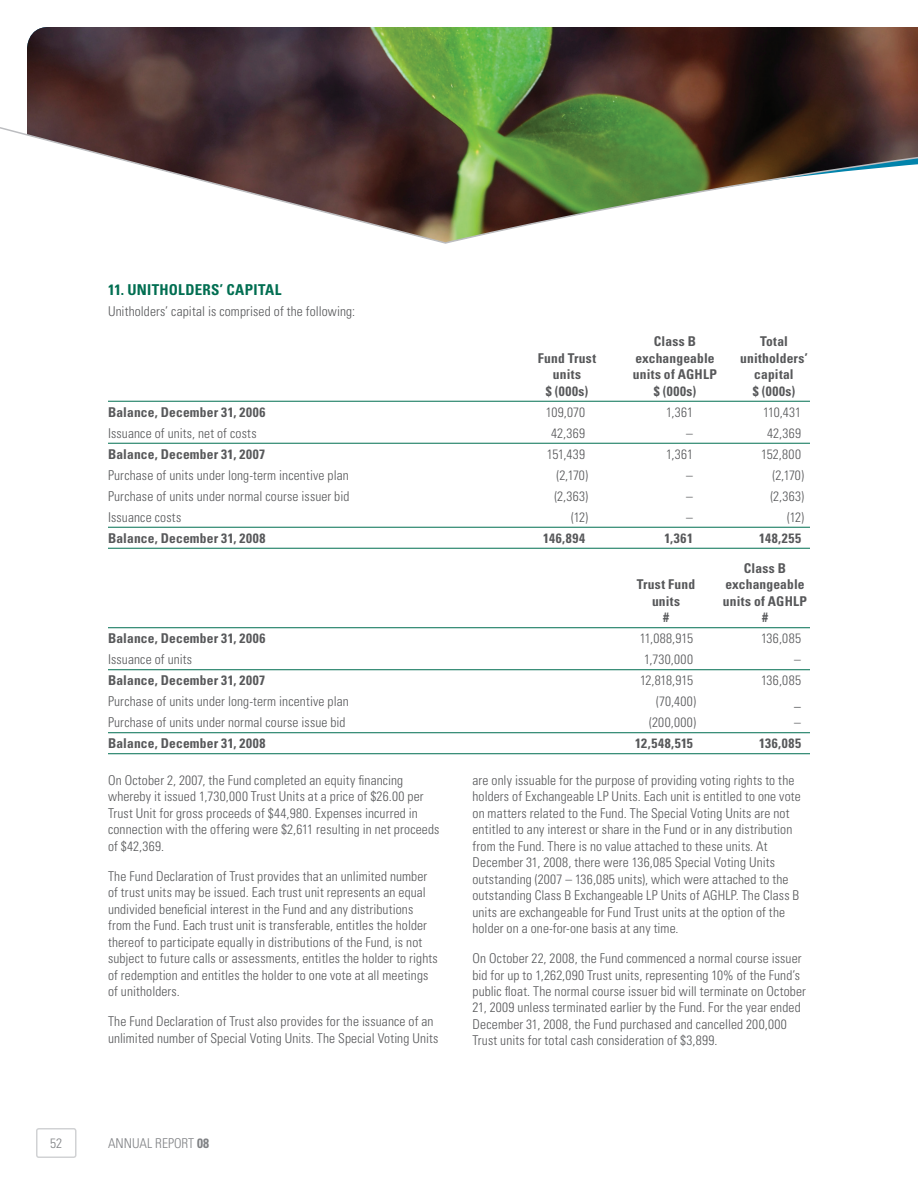
<style>
.page{position:relative;width:918px;height:1188px;background:#fff}
.page>*{position:absolute;margin:0;border:0;box-sizing:border-box;transform-origin:0 0}
.t1{font:700 condensed 15px "Univers";letter-spacing:.02em;color:#006e51}
.t2{font:300 condensed 13.5px/16.5px "Univers";letter-spacing:.01em;color:#57585a}
.t3{font:700 condensed 13.5px "Univers";letter-spacing:.015em;color:#57585a}
.t4{font:300 condensed 13.5px "Univers";color:#808285}
.s1{font-weight:700}
</style>
<div class="page">
<svg style="left:0;top:27px;width:657px;height:217px"></svg>
<div style="left:36px;top:1128px;width:41px;height:30px;border:2px solid #d1d2d4;border-radius:2px"></div>
<svg style="left:657px;top:27px;width:261px;height:173px"></svg>
<hr style="left:108px;top:401px;width:702px;height:1px;background:#006e51">
<hr style="left:108px;top:443px;width:702px;height:1px;background:#006e51">
<hr style="left:108px;top:527px;width:702px;height:1px;background:#006e51">
<hr style="left:108px;top:548px;width:702px;height:1px;background:#006e51">
<hr style="left:108px;top:627px;width:702px;height:1px;background:#006e51">
<hr style="left:108px;top:669px;width:702px;height:1px;background:#006e51">
<hr style="left:108px;top:732px;width:702px;height:1px;background:#006e51">
<hr style="left:108px;top:753px;width:702px;height:1px;background:#006e51">
<p class="t1" style="left:108px;top:281px;width:175px">11. UNITHOLDERS’ CAPITAL</p>
<p class="t2" style="left:108px;top:303px;width:249px">Unitholders’ capital is comprised of the following:</p>
<p class="t3" style="left:654px;top:333px;width:44px">Class B</p>
<p class="t3" style="left:760px;top:333px;width:29px">Total</p>
<p class="t3" style="left:538px;top:350px;width:60px">Fund Trust</p>
<p class="t3" style="left:635px;top:350px;width:81px">exchangeable</p>
<p class="t3" style="left:740px;top:350px;width:69px">unitholders’</p>
<p class="t3" style="left:553px;top:366px;width:30px">units</p>
<p class="t3" style="left:633px;top:366px;width:86px">units of AGHLP</p>
<p class="t3" style="left:754px;top:366px;width:41px">capital</p>
<p class="t3" style="left:546px;top:383px;width:44px">$ (000s)</p>
<p class="t3" style="left:654px;top:383px;width:44px">$ (000s)</p>
<p class="t3" style="left:753px;top:383px;width:44px">$ (000s)</p>
<p class="t3" style="left:108px;top:404px;width:159px">Balance, December 31, 2006</p>
<p class="t2" style="left:546px;top:403px;width:41px">109,070</p>
<p class="t2" style="left:666px;top:403px;width:28px">1,361</p>
<p class="t2" style="left:763px;top:403px;width:39px">110,431</p>
<p class="t2" style="left:108px;top:424px;width:150px">Issuance of units, net of costs</p>
<p class="t2" style="left:551px;top:424px;width:35px">42,369</p>
<p class="t2" style="left:686px;top:424px;width:8px">–</p>
<p class="t2" style="left:767px;top:424px;width:35px">42,369</p>
<p class="t3" style="left:108px;top:446px;width:159px">Balance, December 31, 2007</p>
<p class="t2" style="left:547px;top:445px;width:40px">151,439</p>
<p class="t2" style="left:666px;top:445px;width:28px">1,361</p>
<p class="t2" style="left:761px;top:445px;width:41px">152,800</p>
<p class="t2" style="left:108px;top:466px;width:242px">Purchase of units under long-term incentive plan</p>
<p class="t2" style="left:557px;top:466px;width:33px">(2,170)</p>
<p class="t2" style="left:686px;top:466px;width:8px">–</p>
<p class="t2" style="left:773px;top:466px;width:33px">(2,170)</p>
<p class="t2" style="left:108px;top:487px;width:243px">Purchase of units under normal course issuer bid</p>
<p class="t2" style="left:554px;top:487px;width:35px">(2,363)</p>
<p class="t2" style="left:686px;top:487px;width:8px">–</p>
<p class="t2" style="left:770px;top:487px;width:35px">(2,363)</p>
<p class="t2" style="left:108px;top:508px;width:75px">Issuance costs</p>
<p class="t2" style="left:571px;top:508px;width:18px">(12)</p>
<p class="t2" style="left:686px;top:508px;width:8px">–</p>
<p class="t2" style="left:787px;top:508px;width:18px">(12)</p>
<p class="t3" style="left:108px;top:530px;width:159px">Balance, December 31, 2008</p>
<p class="t3" style="left:543px;top:530px;width:43px">146,894</p>
<p class="t3" style="left:664px;top:530px;width:30px">1,361</p>
<p class="t3" style="left:759px;top:530px;width:43px">148,255</p>
<p class="t3" style="left:744px;top:560px;width:44px">Class B</p>
<p class="t3" style="left:637px;top:576px;width:60px">Trust Fund</p>
<p class="t3" style="left:725px;top:576px;width:81px">exchangeable</p>
<p class="t3" style="left:652px;top:593px;width:30px">units</p>
<p class="t3" style="left:723px;top:593px;width:86px">units of AGHLP</p>
<p class="t3" style="left:663px;top:609px;width:7px">#</p>
<p class="t3" style="left:762px;top:609px;width:7px">#</p>
<p class="t3" style="left:108px;top:630px;width:159px">Balance, December 31, 2006</p>
<p class="t2" style="left:640px;top:630px;width:55px">11,088,915</p>
<p class="t2" style="left:761px;top:630px;width:41px">136,085</p>
<p class="t2" style="left:108px;top:651px;width:86px">Issuance of units</p>
<p class="t2" style="left:644px;top:651px;width:50px">1,730,000</p>
<p class="t2" style="left:794px;top:651px;width:8px">–</p>
<p class="t3" style="left:108px;top:672px;width:159px">Balance, December 31, 2007</p>
<p class="t2" style="left:640px;top:672px;width:54px">12,818,915</p>
<p class="t2" style="left:761px;top:672px;width:41px">136,085</p>
<p class="t2" style="left:108px;top:693px;width:242px">Purchase of units under long-term incentive plan</p>
<p class="t2" style="left:656px;top:693px;width:41px">(70,400)</p>
<p class="t2" style="left:794px;top:693px;width:8px">_</p>
<p class="t2" style="left:108px;top:714px;width:239px">Purchase of units under normal course issue bid</p>
<p class="t2" style="left:649px;top:714px;width:48px">(200,000)</p>
<p class="t2" style="left:794px;top:714px;width:8px">–</p>
<p class="t3" style="left:108px;top:735px;width:159px">Balance, December 31, 2008</p>
<p class="t3" style="left:635px;top:735px;width:59px">12,548,515</p>
<p class="t3" style="left:759px;top:735px;width:43px">136,085</p>
<p class="t2" style="left:108px;top:771px;width:333px">On October 2, 2007, the Fund completed an equity financing whereby it issued 1,730,000 Trust Units at a price of $26.00 per Trust Unit for gross proceeds of $44,980. Expenses incurred in connection with the offering were $2,611 resulting in net proceeds of $42,369.</p>
<p class="t2" style="left:108px;top:867px;width:331px">The Fund Declaration of Trust provides that an unlimited number of trust units may be issued. Each trust unit represents an equal undivided beneficial interest in the Fund and any distributions from the Fund. Each trust unit is transferable, entitles the holder thereof to participate equally in distributions of the Fund, is not subject to future calls or assessments, entitles the holder to rights of redemption and entitles the holder to one vote at all meetings of unitholders.</p>
<p class="t2" style="left:108px;top:1013px;width:332px">The Fund Declaration of Trust also provides for the issuance of an unlimited number of Special Voting Units. The Special Voting Units</p>
<p class="t2" style="left:473px;top:771px;width:330px">are only issuable for the purpose of providing voting rights to the holders of Exchangeable LP Units. Each unit is entitled to one vote on matters related to the Fund. The Special Voting Units are not entitled to any interest or share in the Fund or in any distribution from the Fund. There is no value attached to these units. At December 31, 2008, there were 136,085 Special Voting Units outstanding (2007 – 136,085 units), which were attached to the outstanding Class B Exchangeable LP Units of AGHLP. The Class B units are exchangeable for Fund Trust units at the option of the holder on a one-for-one basis at any time.</p>
<p class="t2" style="left:473px;top:950px;width:335px">On October 22, 2008, the Fund commenced a normal course issuer bid for up to 1,262,090 Trust units, representing 10% of the Fund’s public float. The normal course issuer bid will terminate on October 21, 2009 unless terminated earlier by the Fund. For the year ended December 31, 2008, the Fund purchased and cancelled 200,000<br>Trust units for total cash consideration of $3,899.</p>
<p class="t4" style="left:50px;top:1135px;width:14px">52</p>
<p class="t4" style="left:108px;top:1135px;width:103px">Annual Report <span class="s1">08</span></p>
</div>
